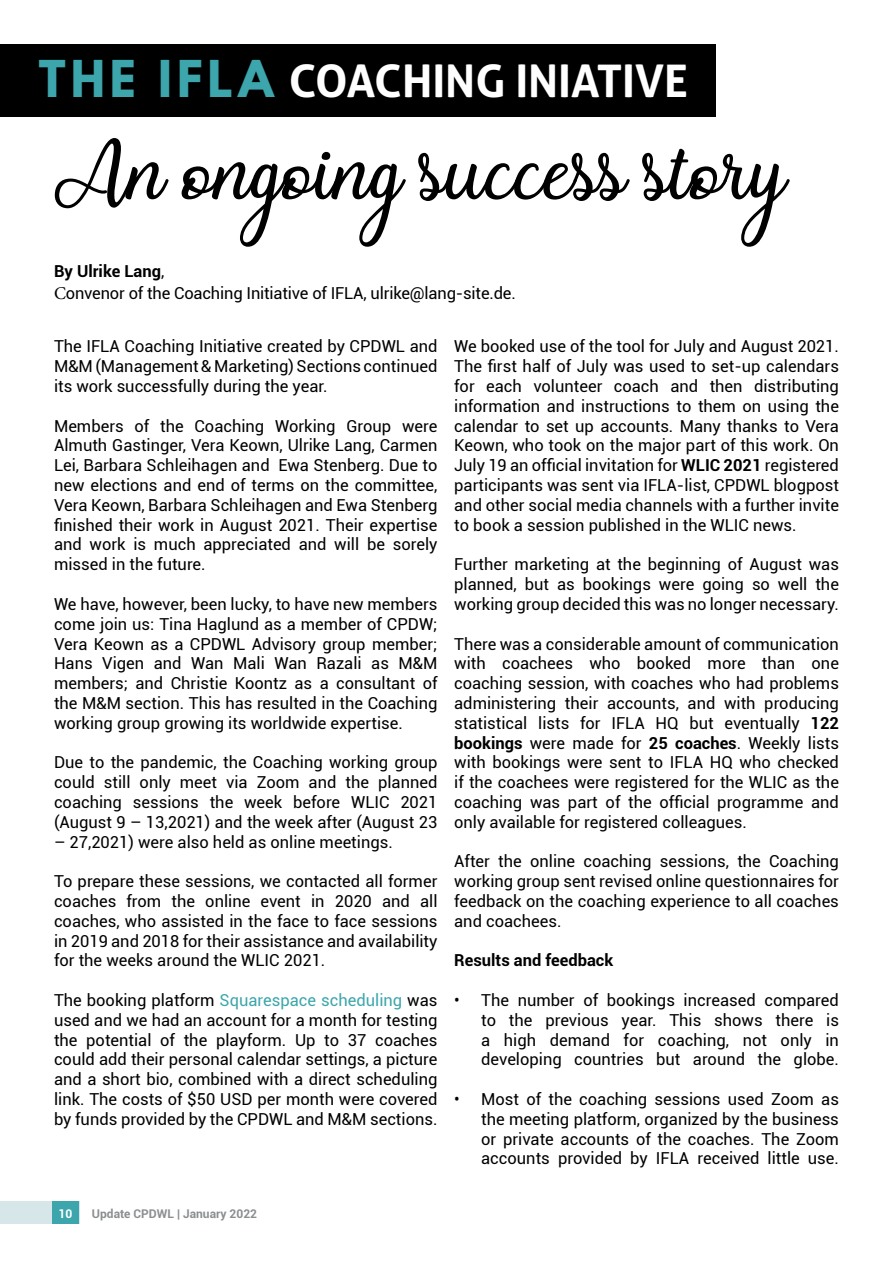
<style>
.page{position:relative;width:893px;height:1263px;background:#fff}
.page>*{position:absolute;margin:0;border:0;box-sizing:border-box;transform-origin:0 0}
.t1{font:70.5px "Charline";color:#000}
.t2{font:700 45px "Aller";color:#fff}
.t3{font:16.5px/19.8px "Roboto";color:#000;text-align:justify}
.t4{font:700 16.5px "Roboto";color:#000}
.t5{font:700 12px "Roboto";color:#8b8e90}
.t6{font:700 12px "Roboto";color:#fff}
.s1{font-family:"League Spartan";color:#3ca6ac}
.s2{font-weight:700}
.s3{font-family:"Minion Pro";font-size:18px}
.s4{color:#3ca6ac}
</style>
<div class="page">
<div style="left:0;top:1201px;width:79px;height:23px;background:#d7e6e8"></div>
<div style="left:52px;top:1201px;width:26px;height:23px;background:#3ca6ac"></div>
<div style="left:0;top:44px;width:715px;height:72px;background:#000"></div>
<h2 class="t2" style="left:39px;top:53px;width:651px"><span class="s1">THE IFLA</span> COACHING INIATIVE</h2>
<h1 class="t1" style="left:57px;top:134px;width:732px">An ongoing success story</h1>
<p class="t3" style="left:54px;top:260px;width:463px;line-height:21.6px"><span class="s2">By Ulrike Lang</span>,<br><span class="s3">C</span>onvenor of the Coaching Initiative of IFLA, ulrike@lang-site.de.</p>
<p class="t3" style="left:54px;top:336px;width:385px">The IFLA Coaching Initiative created by CPDWL and M&amp;M (Management &amp; Marketing) Sections continued its work successfully during the year.</p>
<p class="t3" style="left:54px;top:415px;width:385px">Members of the Coaching Working Group were Almuth Gastinger, Vera Keown, Ulrike Lang, Carmen Lei, Barbara Schleihagen and Ewa Stenberg. Due to new elections and end of terms on the committee, Vera Keown, Barbara Schleihagen and Ewa Stenberg finished their work in August 2021. Their expertise and work is much appreciated and will be sorely missed in the future.</p>
<p class="t3" style="left:54px;top:593px;width:385px">We have, however, been lucky, to have new members come join us: Tina Haglund as a member of CPDW; Vera Keown as a CPDWL Advisory group member; Hans Vigen and Wan Mali Wan Razali as M&amp;M members; and Christie Koontz as a consultant of the M&amp;M section. This has resulted in the Coaching working group growing its worldwide expertise.</p>
<p class="t3" style="left:54px;top:752px;width:385px">Due to the pandemic, the Coaching working group could still only meet via Zoom and the planned coaching sessions the week before WLIC 2021 (August 9 – 13,2021) and the week after (August 23</p>
<p class="t3" style="left:54px;top:831px;width:340px">– 27,2021) were also held as online meetings.</p>
<p class="t3" style="left:54px;top:871px;width:385px">To prepare these sessions, we contacted all former coaches from the online event in 2020 and all coaches, who assisted in the face to face sessions in 2019 and 2018 for their assistance and availability for the weeks around the WLIC 2021.</p>
<p class="t3" style="left:54px;top:989px;width:385px">The booking platform <span class="s4">Squarespace scheduling</span> was used and we had an account for a month for testing the potential of the playform. Up to 37 coaches could add their personal calendar settings, a picture and a short bio, combined with a direct scheduling link. The costs of $50 USD per month were covered by funds provided by the CPDWL and M&amp;M sections.</p>
<p class="t6" style="left:58px;top:1205px;width:15px">10</p>
<p class="t5" style="left:92px;top:1205px;width:167px">Update CPDWL | January 2022</p>
<p class="t3" style="left:454px;top:336px;width:386px">We booked use of the tool for July and August 2021.<br>The first half of July was used to set-up calendars for each volunteer coach and then distributing information and instructions to them on using the calendar to set up accounts. Many thanks to Vera Keown, who took on the major part of this work. On July 19 an official invitation for <span class="s2">WLIC 2021</span> registered participants was sent via IFLA-list, CPDWL blogpost and other social media channels with a further invite to book a session published in the WLIC news.</p>
<p class="t3" style="left:454px;top:554px;width:386px">Further marketing at the beginning of August was planned, but as bookings were going so well the working group decided this was no longer necessary.</p>
<p class="t3" style="left:454px;top:633px;width:386px">There was a considerable amount of communication with coachees who booked more than one coaching session, with coaches who had problems administering their accounts, and with producing statistical lists for IFLA HQ but eventually <span class="s2">122 bookings</span> were made for <span class="s2">25 coaches</span>. Weekly lists with bookings were sent to IFLA HQ who checked if the coachees were registered for the WLIC as the coaching was part of the official programme and only available for registered colleagues.</p>
<p class="t3" style="left:454px;top:851px;width:386px">After the online coaching sessions, the Coaching working group sent revised online questionnaires for feedback on the coaching experience to all coaches and coachees.</p>
<p class="t4" style="left:454px;top:949px;width:160px">Results and feedback</p>
<p class="t3" style="left:481px;top:989px;width:359px;text-indent:-27px">• The number of bookings increased compared to the previous year. This shows there is a high demand for coaching, not only in developing countries but around the globe.</p>
<p class="t3" style="left:481px;top:1088px;width:359px;text-indent:-27px">• Most of the coaching sessions used Zoom as the meeting platform, organized by the business or private accounts of the coaches. The Zoom accounts provided by IFLA received little use.</p>
</div>
